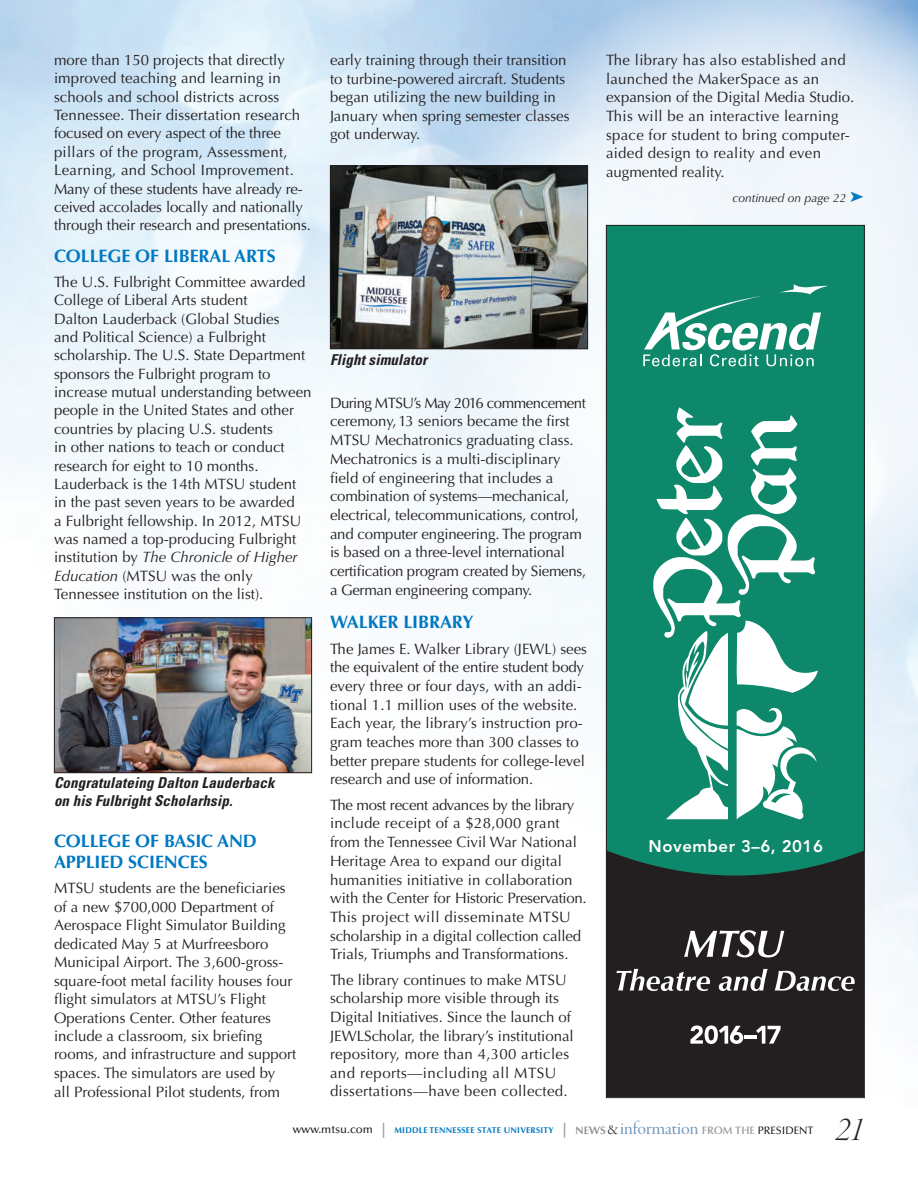
<style>
.page{position:relative;width:918px;height:1188px;background:#fff}
.page>*{position:absolute;margin:0;border:0;box-sizing:border-box;transform-origin:0 0}
.t1{font:36px "Garamond Premr Pro Lt It Disp";color:#231f20}
.t2{font:700 18px/21.6px "Optima LT Std";letter-spacing:-.005em;color:#0079c2}
.t3{font:800 16.8px "Avenir LT Pro";letter-spacing:.03em;color:#fff}
.t4{font:15px/18.5px "Optima LT Std";color:#231f20}
.t5{font:15px/18.6px "Optima LT Std";letter-spacing:.02em;color:#231f20}
.t6{font:italic 700 condensed 15px/18px "Univers";letter-spacing:.01em;color:#231f20}
.t7{font:italic 12px "Optima LT Std";color:#231f20}
.t8{font:700 8.4px "Optima LT Std";letter-spacing:.03em;color:#0079c2}
.s1{font-style:italic}
.s2{color:#0079c2}
.s3{font-weight:500;font-size:11.4px;color:#231f20}
.s4{font-size:15px;color:#97999c}
.s5{font-weight:600;font-size:10.8px;color:#848689}
.s6{font-family:"Garamond Premr Pro Lt Disp";font-weight:400;font-size:15px;color:#231f20}
.s7{font-family:"Garamond Premr Pro Disp";font-weight:400;font-size:19.5px;color:#6e94b9}
.s8{font-weight:600;font-size:10.8px;color:#9b9da0}
.s9{font-weight:500;font-size:10.8px;color:#231f20}
</style>
<div class="page">
<img style="left:0;top:0;width:918px;height:1099px">
<svg style="left:434px;top:0;width:484px;height:644px;fill:#eff5fb"></svg>
<img style="left:56px;top:619px;width:254px;height:152px">
<div style="left:54px;top:617px;width:258px;height:156px;border:1px solid #231f20"></div>
<img style="left:332px;top:168px;width:254px;height:179px">
<div style="left:330px;top:166px;width:258px;height:183px;border:1px solid #231f20"></div>
<div style="left:606px;top:824px;width:258px;height:273px;background:#231f20"></div>
<div style="left:608px;top:227px;width:255px;height:649px;background:#0e886a"></div>
<svg style="left:616px;top:969px;width:94px;height:22px"></svg>
<svg style="left:719px;top:969px;width:49px;height:22px"></svg>
<svg style="left:775px;top:971px;width:80px;height:20px"></svg>
<svg style="left:684px;top:930px;width:100px;height:27px"></svg>
<svg style="left:690px;top:1025px;width:91px;height:19px"></svg>
<svg style="left:643px;top:284px;width:185px;height:82px"></svg>
<svg style="left:653px;top:407px;width:165px;height:413px"></svg>
<p class="t4" style="left:54px;top:51px;width:258px">more than 150 projects that directly improved teaching and learning in schools and school districts across Tennessee. Their dissertation research focused on every aspect of the three pillars of the program, Assessment, Learning, and School Improvement.<br>Many of these students have already re&shy;ceived accolades locally and nationally through their research and presentations.</p>
<p class="t2" style="left:54px;top:245px;width:223px">COLLEGE OF LIBERAL ARTS</p>
<p class="t4" style="left:54px;top:273px;width:259px">The U.S. Fulbright Committee awarded College of Liberal Arts student<br>Dalton Lauderback (Global Studies<br>and Political Science) a Fulbright scholarship. The U.S. State Department sponsors the Fulbright program to increase mutual understanding between people in the United States and other countries by placing U.S. students<br>in other nations to teach or conduct research for eight to 10 months.<br>Lauderback is the 14th MTSU student in the past seven years to be awarded<br>a Fulbright fellowship. In 2012, MTSU was named a top-producing Fulbright institution by <span class="s1">The Chronicle of Higher Education</span> (MTSU was the only Tennessee institution on the list).</p>
<p class="t6" style="left:54px;top:774px;width:222px">Congratulateing Dalton Lauderback on his Fulbright Scholarhsip.</p>
<p class="t2" style="left:54px;top:830px;width:205px">COLLEGE OF BASIC AND<br>APPLIED SCIENCES</p>
<p class="t4" style="left:54px;top:879px;width:244px">MTSU students are the beneficiaries of a new $700,000 Department of Aerospace Flight Simulator Building dedicated May 5 at Murfreesboro Municipal Airport. The 3,600-gross&shy;square-foot metal facility houses four flight simulators at MTSU’s Flight Operations Center. Other features include a classroom, six briefing rooms, and infrastructure and support spaces. The simulators are used by<br>all Professional Pilot students, from</p>
<p class="t4" style="left:330px;top:51px;width:241px">early training through their transition to turbine-powered aircraft. Students began utilizing the new building in January when spring semester classes got underway.</p>
<p class="t6" style="left:330px;top:351px;width:99px">Flight simulator</p>
<p class="t4" style="left:330px;top:394px;width:258px">During MTSU’s May 2016 commencement ceremony, 13 seniors became the first MTSU Mechatronics graduating class.<br>Mechatronics is a multi-disciplinary field of engineering that includes a combination of systems—mechanical, electrical, telecommunications, control, and computer engineering. The program is based on a three-level international certification program created by Siemens, a German engineering company.</p>
<p class="t2" style="left:330px;top:612px;width:145px">WALKER LIBRARY</p>
<p class="t4" style="left:330px;top:640px;width:259px">The James E. Walker Library (JEWL) sees the equivalent of the entire student body every three or four days, with an addi&shy;tional 1.1 million uses of the website.<br>Each year, the library’s instruction pro&shy;gram teaches more than 300 classes to better prepare students for college-level research and use of information.</p>
<p class="t4" style="left:330px;top:795px;width:258px">The most recent advances by the library include receipt of a $28,000 grant from the Tennessee Civil War National Heritage Area to expand our digital humanities initiative in collaboration with the Center for Historic Preservation.<br>This project will disseminate MTSU scholarship in a digital collection called Trials, Triumphs and Transformations.</p>
<p class="t4" style="left:330px;top:971px;width:245px">The library continues to make MTSU scholarship more visible through its Digital Initiatives. Since the launch of JEWLScholar, the library’s institutional repository, more than 4,300 articles and reports—including all MTSU dissertations—have been collected.</p>
<p class="t5" style="left:606px;top:51px;width:250px">The library has also established and launched the MakerSpace as an expansion of the Digital Media Studio.<br>This will be an interactive learning space for student to bring computer&shy;aided design to reality and even augmented reality.</p>
<p class="t7" style="left:732px;top:191px;width:133px">continued on page 22 <span class="s2">➤</span></p>
<p class="t3" style="left:649px;top:837px;width:176px">November 3–6, 2016</p>
<p class="t8" style="left:293px;top:1125px;width:522px"><span class="s3">www.mtsu.com</span> <span class="s4">|</span> MIDDLE TENNESSEE STATE UNIVERSITY <span class="s4">|</span> <span class="s5">NEWS</span> <span class="s6">&amp;</span><span class="s7">information</span> <span class="s8">FROM THE</span> <span class="s9">PRESIDENT</span></p>
<h1 class="t1" style="left:836px;top:1110px;width:31px">21</h1>
</div>
